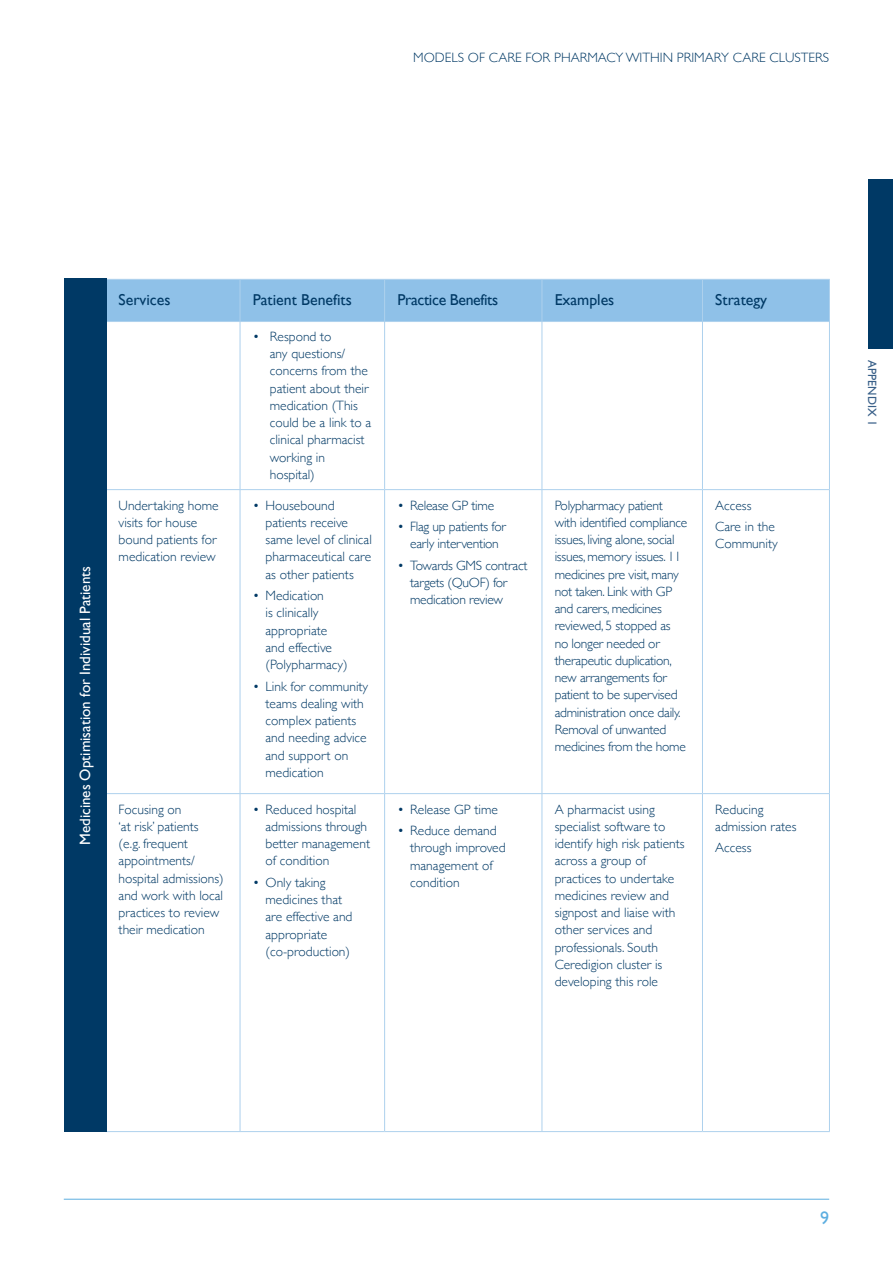
<style>
.page{position:relative;width:893px;height:1263px;background:#fff}
.page>*{position:absolute;margin:0;border:0;box-sizing:border-box;transform-origin:0 0}
.t1{font:18px "Gill Sans";color:#5daee0}
.t2{font:15.75px "Gill Sans";color:#003965}
.t3{font:15.75px "Gill Sans";letter-spacing:-.02em;color:#003965}
.t4{font:15px "Gill Sans";color:#fff}
.t5{font:300 13.5px/17.2px "Gill Sans";color:#003965}
.t6{font:300 13.5px/17.2px "Gill Sans";letter-spacing:-.02em;color:#003965}
.t7{font:12px "Gill Sans";color:#385f88}
</style>
<div class="page">
<hr style="left:64px;top:1199px;width:765px;height:1px;background:#5daee0">
<div style="left:868px;top:179px;width:25px;height:170px;background:#003965"></div>
<hr style="left:240px;top:321px;width:1px;height:168px;background:#aed1ed">
<hr style="left:384px;top:321px;width:1px;height:168px;background:#aed1ed">
<hr style="left:542px;top:321px;width:1px;height:168px;background:#aed1ed">
<hr style="left:702px;top:321px;width:1px;height:168px;background:#aed1ed">
<hr style="left:829px;top:321px;width:1px;height:168px;background:#aed1ed">
<hr style="left:105px;top:489px;width:135px;height:1px;background:#aed1ed">
<hr style="left:240px;top:489px;width:145px;height:1px;background:#aed1ed">
<hr style="left:240px;top:490px;width:1px;height:303px;background:#aed1ed">
<hr style="left:385px;top:489px;width:157px;height:1px;background:#aed1ed">
<hr style="left:384px;top:490px;width:1px;height:303px;background:#aed1ed">
<hr style="left:542px;top:489px;width:160px;height:1px;background:#aed1ed">
<hr style="left:542px;top:490px;width:1px;height:303px;background:#aed1ed">
<hr style="left:702px;top:489px;width:128px;height:1px;background:#aed1ed">
<hr style="left:702px;top:490px;width:1px;height:303px;background:#aed1ed">
<hr style="left:829px;top:490px;width:1px;height:303px;background:#aed1ed">
<hr style="left:105px;top:793px;width:135px;height:1px;background:#aed1ed">
<hr style="left:240px;top:793px;width:145px;height:1px;background:#aed1ed">
<hr style="left:240px;top:794px;width:1px;height:337px;background:#aed1ed">
<hr style="left:385px;top:793px;width:157px;height:1px;background:#aed1ed">
<hr style="left:384px;top:794px;width:1px;height:337px;background:#aed1ed">
<hr style="left:542px;top:793px;width:160px;height:1px;background:#aed1ed">
<hr style="left:542px;top:794px;width:1px;height:337px;background:#aed1ed">
<hr style="left:702px;top:793px;width:128px;height:1px;background:#aed1ed">
<hr style="left:702px;top:794px;width:1px;height:337px;background:#aed1ed">
<hr style="left:829px;top:794px;width:1px;height:337px;background:#aed1ed">
<hr style="left:105px;top:1131px;width:135px;height:1px;background:#aed1ed">
<hr style="left:240px;top:1131px;width:145px;height:1px;background:#aed1ed">
<hr style="left:385px;top:1131px;width:157px;height:1px;background:#aed1ed">
<hr style="left:542px;top:1131px;width:160px;height:1px;background:#aed1ed">
<hr style="left:702px;top:1131px;width:128px;height:1px;background:#aed1ed">
<div style="left:106px;top:280px;width:723px;height:41px;background:#8fc1e8"></div>
<hr style="left:105px;top:279px;width:135px;height:1px;background:#aed1ed">
<hr style="left:240px;top:279px;width:145px;height:1px;background:#aed1ed">
<hr style="left:240px;top:280px;width:1px;height:41px;background:#aed1ed">
<hr style="left:385px;top:279px;width:157px;height:1px;background:#aed1ed">
<hr style="left:384px;top:280px;width:1px;height:41px;background:#aed1ed">
<hr style="left:542px;top:279px;width:160px;height:1px;background:#aed1ed">
<hr style="left:542px;top:280px;width:1px;height:41px;background:#aed1ed">
<hr style="left:702px;top:279px;width:128px;height:1px;background:#aed1ed">
<hr style="left:702px;top:280px;width:1px;height:41px;background:#aed1ed">
<hr style="left:829px;top:280px;width:1px;height:41px;background:#aed1ed">
<hr style="left:105px;top:321px;width:135px;height:1px;background:#aed1ed">
<hr style="left:240px;top:321px;width:145px;height:1px;background:#aed1ed">
<hr style="left:385px;top:321px;width:157px;height:1px;background:#aed1ed">
<hr style="left:542px;top:321px;width:160px;height:1px;background:#aed1ed">
<hr style="left:702px;top:321px;width:128px;height:1px;background:#aed1ed">
<div style="left:64px;top:279px;width:42px;height:853px;background:#003965"></div>
<p class="t5" style="left:413px;top:48px;width:417px">MODELS OF CARE FOR PHARMACY WITHIN PRIMARY CARE CLUSTERS</p>
<p class="t4" style="left:76px;top:845px;width:280px;rotate:-90deg">Medicines Optimisation for Individual Patients</p>
<p class="t2" style="left:119px;top:290px;width:53px">Services</p>
<p class="t2" style="left:253px;top:290px;width:101px">Patient Benefits</p>
<p class="t3" style="left:397px;top:290px;width:102px">Practice Benefits</p>
<p class="t2" style="left:555px;top:290px;width:61px">Examples</p>
<p class="t2" style="left:715px;top:290px;width:53px">Strategy</p>
<p class="t5" style="left:270px;top:327px;width:103px;text-indent:-17px">• Respond to<br>any questions/ concerns from the patient about their medication (This could be a link to a clinical pharmacist working in hospital)</p>
<p class="t5" style="left:119px;top:496px;width:102px">Undertaking home visits for house bound patients for medication review</p>
<p class="t5" style="left:266px;top:496px;width:108px;text-indent:-13px">• Housebound patients receive same level of clinical pharmaceutical care as other patients</p>
<p class="t5" style="left:266px;top:586px;width:84px;text-indent:-13px">• Medication<br>is clinically appropriate and effective (Polypharmacy)</p>
<p class="t5" style="left:266px;top:677px;width:104px;text-indent:-13px">• Link for community teams dealing with complex patients and needing advice and support on medication</p>
<p class="t5" style="left:119px;top:800px;width:107px">Focusing on<br>‘at risk’ patients (e.g. frequent appointments/ hospital admissions) and work with local practices to review their medication</p>
<p class="t5" style="left:266px;top:800px;width:106px;text-indent:-13px">• Reduced hospital admissions through better management of condition</p>
<p class="t5" style="left:266px;top:873px;width:88px;text-indent:-13px">• Only taking medicines that are effective and appropriate (co-production)</p>
<p class="t6" style="left:397px;top:496px;width:98px">• Release GP time</p>
<p class="t6" style="left:397px;top:517px;width:110px;text-align:center">• Flag up patients for early intervention</p>
<p class="t6" style="left:410px;top:556px;width:119px;text-indent:-13px">• Towards GMS contract targets (QuOF) for medication review</p>
<p class="t5" style="left:397px;top:800px;width:102px">• Release GP time</p>
<p class="t5" style="left:410px;top:821px;width:97px;text-indent:-13px">• Reduce demand through improved management of condition</p>
<p class="t6" style="left:555px;top:496px;width:134px">Polypharmacy patient with identified compliance issues, living alone, social issues, memory issues. 11 medicines pre visit, many not taken. Link with GP and carers, medicines reviewed, 5 stopped as no longer needed or therapeutic duplication, new arrangements for patient to be supervised administration once daily.<br>Removal of unwanted medicines from the home</p>
<p class="t5" style="left:715px;top:496px;width:38px">Access</p>
<p class="t5" style="left:715px;top:517px;width:64px">Care in the<br>Community</p>
<p class="t5" style="left:555px;top:800px;width:131px">A pharmacist using specialist software to identify high risk patients across a group of practices to undertake medicines review and signpost and liaise with other services and professionals. South<br>Ceredigion cluster is developing this role</p>
<p class="t5" style="left:715px;top:800px;width:83px">Reducing admission rates</p>
<p class="t5" style="left:715px;top:839px;width:38px">Access</p>
<p class="t7" style="left:879px;top:360px;width:67px;rotate:90deg">APPENDIX 1</p>
<p class="t1" style="left:820px;top:1207px;width:10px">9</p>
</div>
